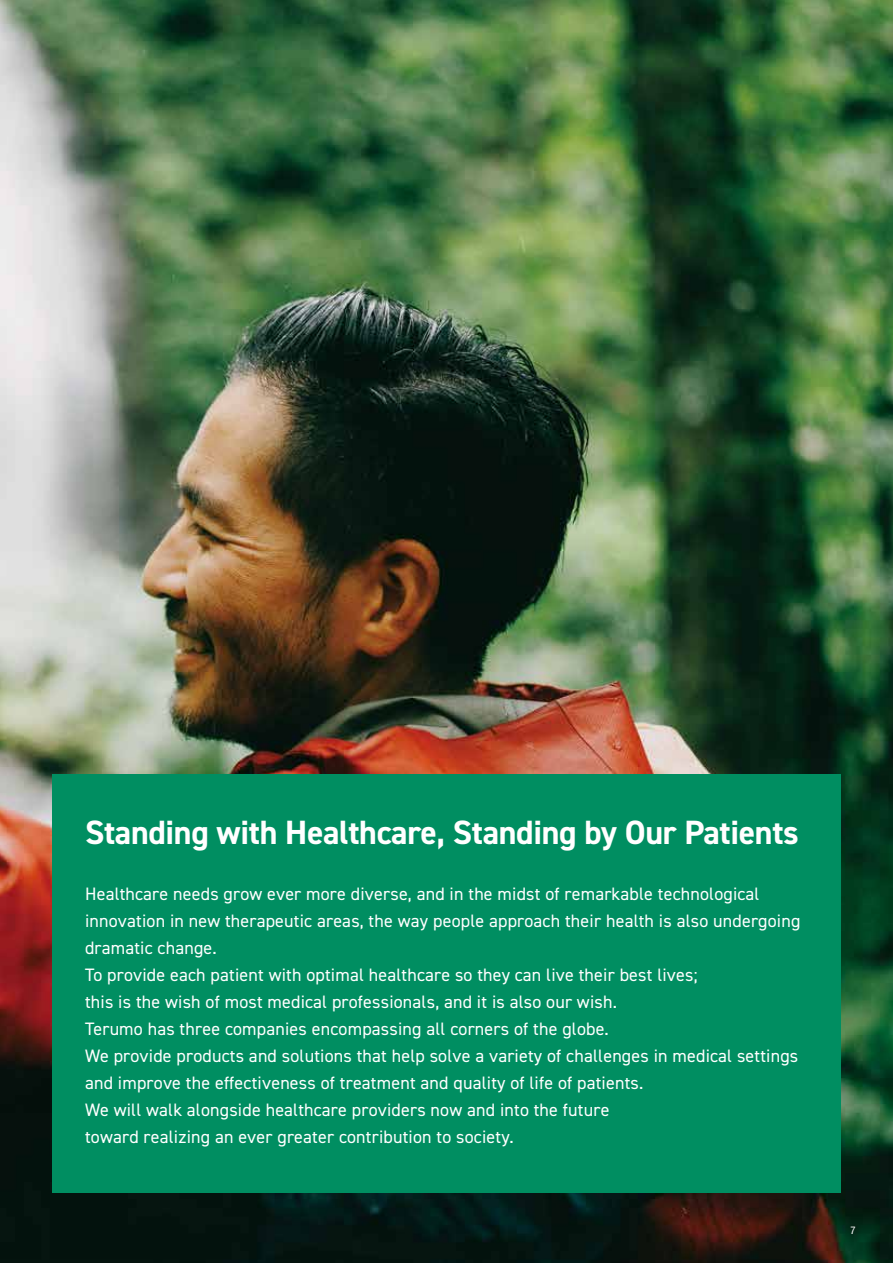
<style>
.page{position:relative;width:893px;height:1263px;background:#fff}
.page>*{position:absolute;margin:0;border:0;box-sizing:border-box;transform-origin:0 0}
.t1{font:700 33.75px "DIN2014";letter-spacing:-.01em;color:#fff}
.t2{font:18px/27px "DIN2014";letter-spacing:.01em;color:#fff}
.t3{font:condensed 10.65px "Helvetica Neue LT Std";color:#fff}
</style>
<div class="page">
<img style="left:0;top:0;width:893px;height:1263px">
<div style="left:52px;top:774px;width:789px;height:419px;background:#008e61"></div>
<h1 class="t1" style="left:85px;top:809px;width:715px">Standing with Healthcare, Standing by Our Patients</h1>
<p class="t2" style="left:85px;top:879px;width:717px">Healthcare needs grow ever more diverse, and in the midst of remarkable technological innovation in new therapeutic areas, the way people approach their health is also undergoing dramatic change.<br>To provide each patient with optimal healthcare so they can live their best lives;<br>this is the wish of most medical professionals, and it is also our wish.<br>Terumo has three companies encompassing all corners of the globe.<br>We provide products and solutions that help solve a variety of challenges in medical settings and improve the effectiveness of treatment and quality of life of patients.<br>We will walk alongside healthcare providers now and into the future<br>toward realizing an ever greater contribution to society.</p>
<p class="t3" style="left:850px;top:1223px;width:7px">7</p>
</div>
